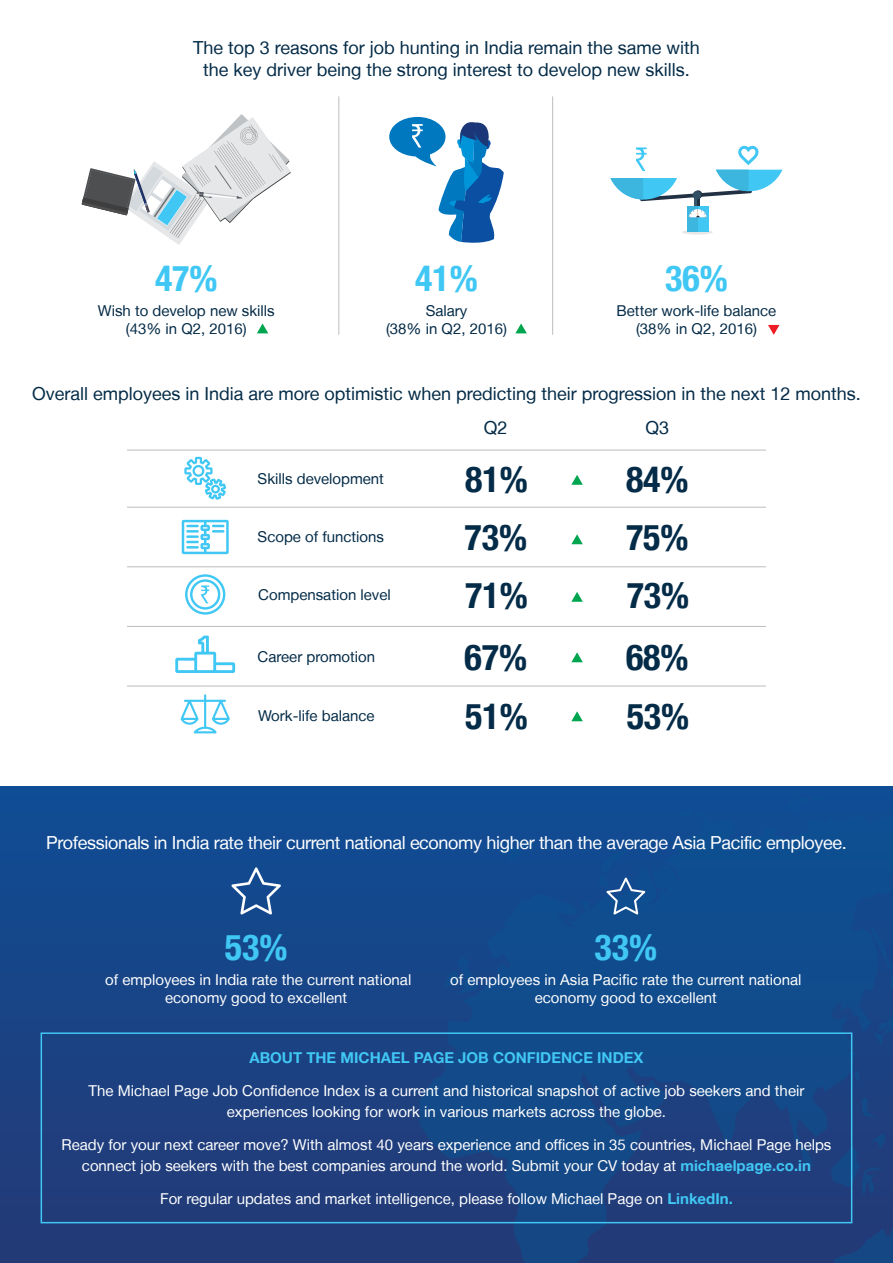
<style>
.page{position:relative;width:893px;height:1263px;background:#fff}
.page>*{position:absolute;margin:0;border:0;box-sizing:border-box;transform-origin:0 0}
.t1{font:700 condensed 36px "Helvetica Neue LT";color:#042b47}
.t2{font:700 condensed 36px "Helvetica Neue LT";color:#40c7f4}
.t3{font:18px/22.5px "Helvetica Neue LT";color:#042b47;text-align:center}
.t4{font:18px "Helvetica Neue LT";letter-spacing:-.02em;color:#fff}
.t5{font:15px/18px "Helvetica Neue LT";color:#fff;text-align:center}
.t6{font:15px/18px "Helvetica Neue LT";color:#042b47;text-align:center}
.t7{font:700 15px "Helvetica Neue LT";color:#40c7f4}
.s1{font-weight:700;color:#40c7f4}
</style>
<div class="page">
<div style="left:0;top:787px;width:893px;height:476px;background:linear-gradient(to bottom,#0f4d95,#243a76)"></div>
<svg style="left:419px;top:803px;width:474px;height:460px;background:#154788"></svg>
<svg style="left:419px;top:1103px;width:6px;height:20px"></svg>
<svg style="left:823px;top:1219px;width:70px;height:44px;background:#1d3f7c"></svg>
<svg style="left:787px;top:795px;width:36px;height:16px"></svg>
<svg style="left:445px;top:956px;width:33px;height:38px"></svg>
<svg style="left:871px;top:926px;width:22px;height:63px"></svg>
<svg style="left:862px;top:1097px;width:14px;height:22px"></svg>
<svg style="left:830px;top:1133px;width:58px;height:61px;background:#1d417f"></svg>
<svg style="left:499px;top:839px;width:37px;height:23px"></svg>
<svg style="left:874px;top:995px;width:19px;height:49px"></svg>
<svg style="left:679px;top:809px;width:27px;height:10px"></svg>
<svg style="left:853px;top:1071px;width:7px;height:11px"></svg>
<div style="left:41px;top:1032px;width:811px;height:191px;border:2px solid #40c7f4"></div>
<hr style="left:339px;top:96px;width:1px;height:239px;background:#bcbdc0">
<hr style="left:552px;top:96px;width:1px;height:239px;background:#bcbdc0">
<svg style="left:82px;top:114px;width:209px;height:131px"></svg>
<svg style="left:389px;top:117px;width:115px;height:126px"></svg>
<svg style="left:682px;top:230px;width:31px;height:5px"></svg>
<div style="left:687px;top:206px;width:21px;height:25px;background:#40c7f4"></div>
<div style="left:687px;top:206px;width:11px;height:25px;background:#3cb6df"></div>
<svg style="left:610px;top:145px;width:172px;height:73px"></svg>
<svg style="left:515px;top:323px;width:12px;height:10px"></svg>
<svg style="left:768px;top:325px;width:11px;height:10px"></svg>
<svg style="left:257px;top:323px;width:11px;height:10px"></svg>
<svg style="left:231px;top:867px;width:50px;height:47px;background:#3c69a2"></svg>
<svg style="left:598px;top:847px;width:47px;height:67px;background:#235998"></svg>
<svg style="left:185px;top:574px;width:40px;height:41px"></svg>
<svg style="left:571px;top:592px;width:12px;height:10px"></svg>
<svg style="left:184px;top:457px;width:42px;height:43px"></svg>
<svg style="left:182px;top:520px;width:47px;height:34px"></svg>
<svg style="left:181px;top:694px;width:49px;height:39px"></svg>
<hr style="left:127px;top:507px;width:639px;height:1px;background:#bcbdc0">
<hr style="left:127px;top:450px;width:639px;height:1px;background:#bcbdc0">
<hr style="left:127px;top:566px;width:639px;height:1px;background:#bcbdc0">
<hr style="left:127px;top:686px;width:639px;height:1px;background:#bcbdc0">
<hr style="left:127px;top:626px;width:639px;height:1px;background:#bcbdc0">
<svg style="left:175px;top:636px;width:60px;height:37px"></svg>
<svg style="left:571px;top:652px;width:12px;height:10px"></svg>
<svg style="left:571px;top:711px;width:12px;height:10px"></svg>
<svg style="left:571px;top:475px;width:12px;height:10px"></svg>
<svg style="left:571px;top:534px;width:12px;height:10px"></svg>
<p class="t3" style="left:193px;top:36px;width:508px">The top 3 reasons for job hunting in India remain the same with the key driver being the strong interest to develop new skills.</p>
<h1 class="t2" style="left:155px;top:256px;width:64px">47%</h1>
<p class="t6" style="left:98px;top:302px;width:178px">Wish to develop new skills (43% in Q2, 2016)</p>
<h1 class="t2" style="left:415px;top:256px;width:64px">41%</h1>
<p class="t6" style="left:386px;top:302px;width:122px">Salary<br>(38% in Q2, 2016)</p>
<h1 class="t2" style="left:665px;top:256px;width:64px">36%</h1>
<p class="t6" style="left:617px;top:302px;width:161px">Better work-life balance (38% in Q2, 2016)</p>
<p class="t3" style="left:32px;top:382px;width:830px">Overall employees in India are more optimistic when predicting their progression in the next 12 months.</p>
<p class="t3" style="left:484px;top:416px;width:25px">Q2</p>
<p class="t3" style="left:645px;top:416px;width:25px">Q3</p>
<p class="t6" style="left:258px;top:469px;width:128px">Skills development</p>
<h1 class="t1" style="left:465px;top:457px;width:64px">81%</h1>
<h1 class="t1" style="left:626px;top:457px;width:64px">84%</h1>
<p class="t6" style="left:258px;top:527px;width:128px">Scope of functions</p>
<h1 class="t1" style="left:464px;top:515px;width:64px">73%</h1>
<h1 class="t1" style="left:626px;top:515px;width:64px">75%</h1>
<p class="t6" style="left:258px;top:586px;width:134px">Compensation level</p>
<h1 class="t1" style="left:465px;top:574px;width:64px">71%</h1>
<h1 class="t1" style="left:627px;top:574px;width:64px">73%</h1>
<p class="t6" style="left:258px;top:647px;width:119px">Career promotion</p>
<h1 class="t1" style="left:464px;top:635px;width:64px">67%</h1>
<h1 class="t1" style="left:626px;top:635px;width:64px">68%</h1>
<p class="t6" style="left:258px;top:706px;width:118px">Work-life balance</p>
<h1 class="t1" style="left:465px;top:694px;width:64px">51%</h1>
<h1 class="t1" style="left:627px;top:694px;width:64px">53%</h1>
<p class="t4" style="left:46px;top:832px;width:802px">Professionals in India rate their current national economy higher than the average Asia Pacific employee.</p>
<h1 class="t2" style="left:225px;top:925px;width:64px">53%</h1>
<p class="t5" style="left:105px;top:970px;width:308px">of employees in India rate the current national economy good to excellent</p>
<h1 class="t2" style="left:595px;top:925px;width:64px">33%</h1>
<p class="t5" style="left:450px;top:970px;width:353px">of employees in Asia Pacific rate the current national economy good to excellent</p>
<p class="t7" style="left:249px;top:1048px;width:396px">ABOUT THE MICHAEL PAGE JOB CONFIDENCE INDEX</p>
<p class="t5" style="left:89px;top:1080px;width:717px;line-height:21px">The Michael Page Job Confidence Index is a current and historical snapshot of active job seekers and their experiences looking for work in various markets across the globe.</p>
<p class="t5" style="left:62px;top:1134px;width:771px;line-height:21px">Ready for your next career move? With almost 40 years experience and offices in 35 countries, Michael Page helps connect job seekers with the best companies around the world. Submit your CV today at <span class="s1">michaelpage.co.in</span></p>
<p class="t5" style="left:160px;top:1189px;width:574px">For regular updates and market intelligence, please follow Michael Page on <span class="s1">LinkedIn.</span></p>
</div>
